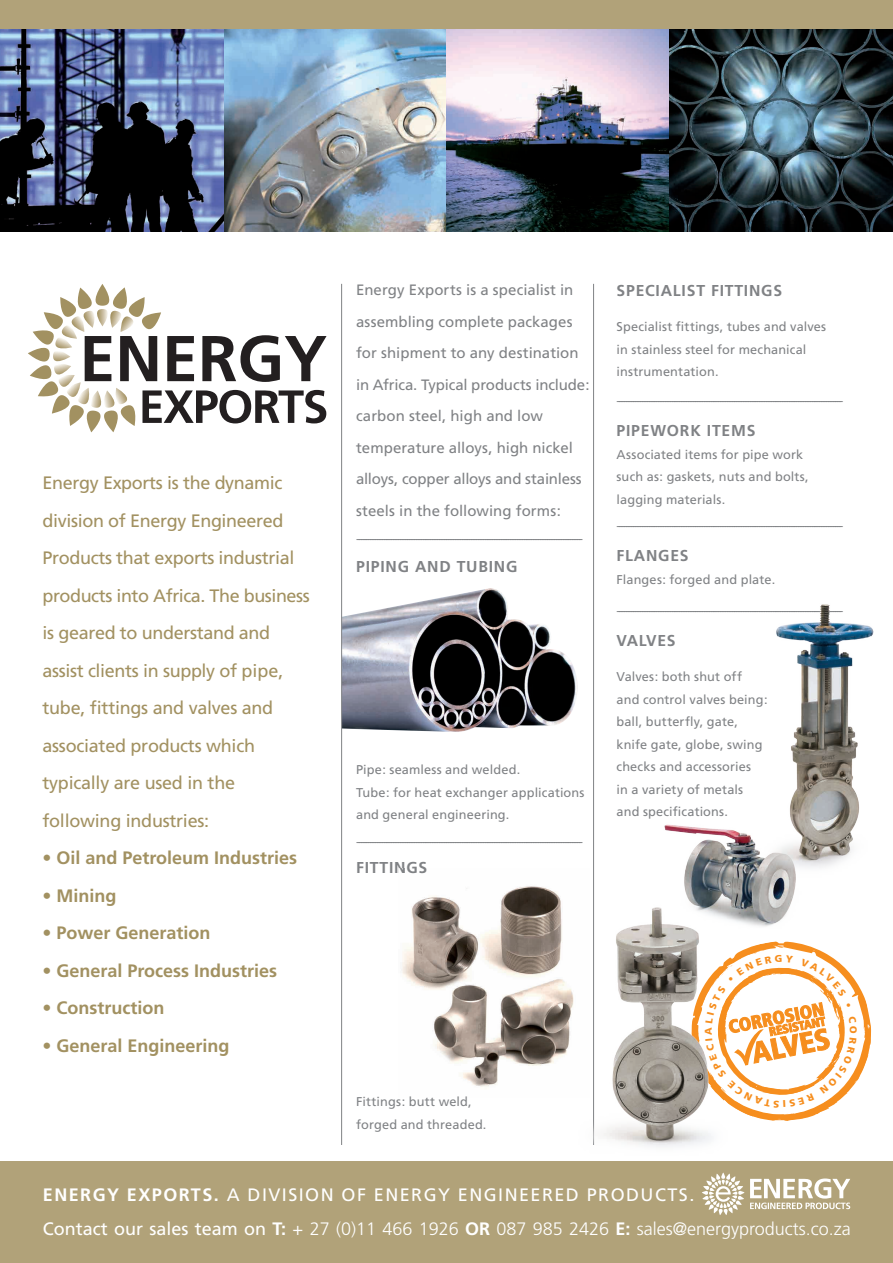
<style>
.page{position:relative;width:893px;height:1263px;background:#fff}
.page>*{position:absolute;margin:0;border:0;box-sizing:border-box;transform-origin:0 0}
.t1{font:18px/37.5px "Frutiger CE";letter-spacing:-.02em;color:#a29161}
.t2{font:700 18px "Frutiger CE";color:#a29161}
.t3{font:300 18px "Frutiger CE";color:#fff}
.t4{font:18px "Frutiger CE";letter-spacing:.08em;color:#fff}
.t5{font:700 15.75px "Frutiger CE";letter-spacing:.05em;color:#808285}
.t6{font:15px/31.5px "Frutiger CE";color:#808285}
.t7{font:12.75px/22.5px "Frutiger CE";letter-spacing:.01em;color:#808285}
.t8{font:900 9.75px "Frutiger CE";color:#f68e1e}
.s1{font-weight:700}
.s2{font-weight:400}
</style>
<div class="page">
<div style="left:0;top:0;width:893px;height:30px;background:#b1a279"></div>
<img style="left:342px;top:588px;width:236px;height:144px">
<img style="left:0;top:30px;width:893px;height:202px">
<img style="left:401px;top:886px;width:168px;height:201px">
<hr style="left:341px;top:284px;width:1px;height:861px;background:#808285">
<hr style="left:593px;top:284px;width:1px;height:861px;background:#808285">
<svg style="left:28px;top:284px;width:299px;height:148px"></svg>
<div style="left:0;top:1161px;width:893px;height:102px;background:#b1a279"></div>
<svg style="left:750px;top:1178px;width:100px;height:31px"></svg>
<svg style="left:702px;top:1172px;width:42px;height:43px"></svg>
<img style="left:664px;top:824px;width:131px;height:103px">
<img style="left:569px;top:901px;width:171px;height:246px">
<img style="left:724px;top:604px;width:150px;height:283px">
<svg style="left:690px;top:941px;width:182px;height:180px"></svg>
<p class="t1" style="left:43px;top:464px;width:269px">Energy Exports is the dynamic division of Energy Engineered<br>Products that exports industrial products into Africa. The business is geared to understand and assist clients in supply of pipe, tube, fittings and valves and associated products which typically are used in the following industries:</p>
<p class="t2" style="left:43px;top:847px;width:256px">• Oil and Petroleum Industries</p>
<p class="t2" style="left:43px;top:885px;width:75px">• Mining</p>
<p class="t2" style="left:43px;top:922px;width:170px">• Power Generation</p>
<p class="t2" style="left:43px;top:960px;width:236px">• General Process Industries</p>
<p class="t2" style="left:43px;top:997px;width:123px">• Construction</p>
<p class="t2" style="left:43px;top:1035px;width:189px">• General Engineering</p>
<p class="t6" style="left:356px;top:274px;width:235px">Energy Exports is a specialist in assembling complete packages for shipment to any destination in Africa. Typical products include: carbon steel, high and low temperature alloys, high nickel alloys, copper alloys and stainless steels in the following forms:</p>
<p class="t7" style="left:356px;top:527px;width:228px">--------------------------------------------------------------------------------------------------</p>
<p class="t5" style="left:356px;top:557px;width:163px">PIPING AND TUBING</p>
<p class="t7" style="left:356px;top:758px;width:230px">Pipe: seamless and welded.<br>Tube: for heat exchanger applications and general engineering.</p>
<p class="t7" style="left:356px;top:830px;width:228px">--------------------------------------------------------------------------------------------------</p>
<p class="t5" style="left:356px;top:858px;width:73px">FITTINGS</p>
<p class="t5" style="left:617px;top:281px;width:167px">SPECIALIST FITTINGS</p>
<p class="t7" style="left:617px;top:315px;width:211px">Specialist fittings, tubes and valves in stainless steel for mechanical instrumentation.</p>
<p class="t7" style="left:617px;top:389px;width:228px">--------------------------------------------------------------------------------------------------</p>
<p class="t5" style="left:617px;top:421px;width:140px">PIPEWORK ITEMS</p>
<p class="t7" style="left:617px;top:443px;width:194px">Associated items for pipe work such as: gaskets, nuts and bolts, lagging materials.</p>
<p class="t7" style="left:617px;top:514px;width:228px">--------------------------------------------------------------------------------------------------</p>
<p class="t5" style="left:617px;top:546px;width:74px">FLANGES</p>
<p class="t7" style="left:617px;top:568px;width:160px">Flanges: forged and plate.</p>
<p class="t7" style="left:617px;top:599px;width:228px">--------------------------------------------------------------------------------------------------</p>
<p class="t5" style="left:617px;top:631px;width:61px">VALVES</p>
<p class="t7" style="left:617px;top:665px;width:153px">Valves: both shut off and control valves being: ball, butterfly, gate, knife gate, globe, swing checks and accessories<br>in a variety of metals and specifications.</p>
<p class="t7" style="left:356px;top:1090px;width:132px">Fittings: butt weld, forged and threaded.</p>
<p class="t8" style="left:703px;top:1035px;width:9px;rotate:-90deg">A</p>
<p class="t4" style="left:43px;top:1184px;width:653px"><span class="s1">ENERGY EXPORTS.</span> A DIVISION OF ENERGY ENGINEERED PRODUCTS.</p>
<p class="t3" style="left:43px;top:1218px;width:809px"><span class="s2">Contact our sales team on</span> <span class="s1">T:</span> + 27 (0)11 466 1926 <span class="s1">OR</span> 087 985 2426 <span class="s1">E:</span> sales@energyproducts.co.za</p>
</div>
